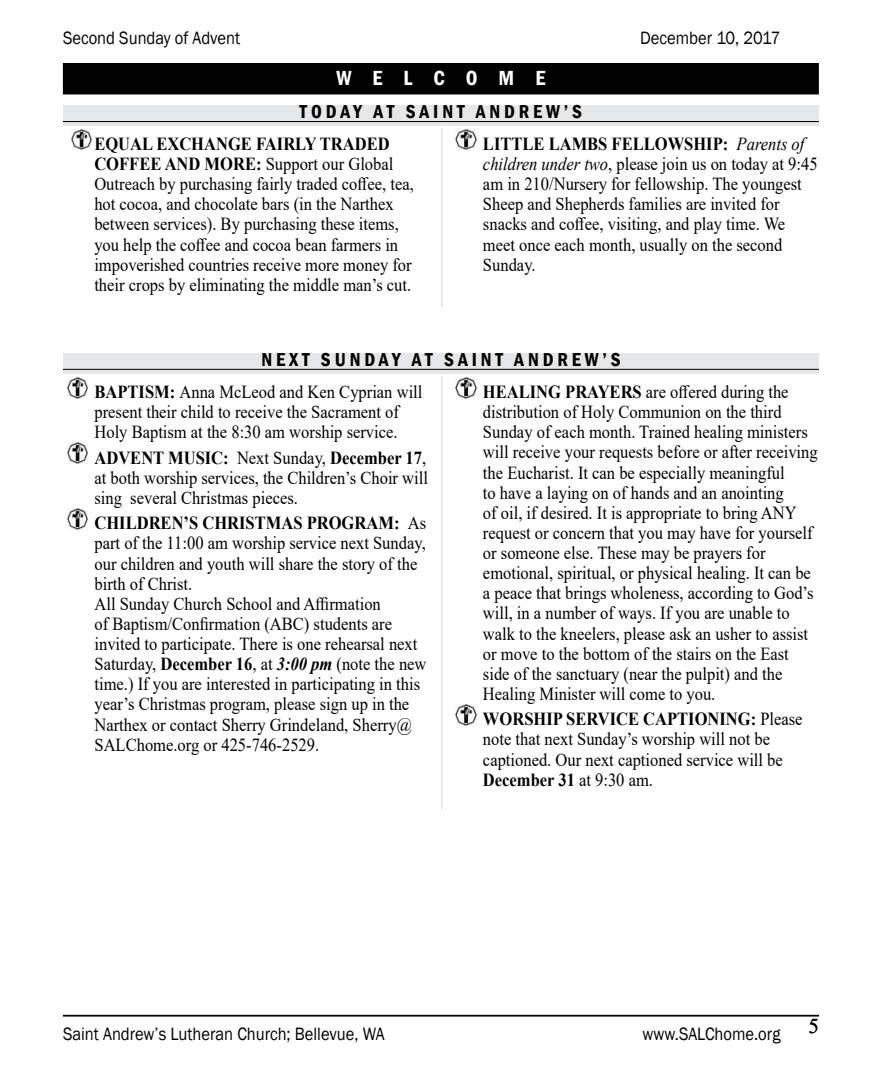
<style>
.page{position:relative;width:882px;height:1071px;background:#fff}
.page>*{position:absolute;margin:0;border:0;box-sizing:border-box;transform-origin:0 0}
.t1{font:600 condensed 21px "Franklin Gothic";letter-spacing:1em;color:#fff}
.t2{font:21px "Times New Roman";color:#000}
.t3{font:600 condensed 19.25px "Franklin Gothic";letter-spacing:.2em;color:#000}
.t4{font:18.38px/20.1px "Times New Roman";color:#000;scale:.9 1}
.t5{font:18.38px "Franklin Gothic";color:#000;scale:.9 1}
.s1{font-weight:700}
.s2{font-style:italic}
.s3{font-weight:700;font-style:italic}
</style>
<div class="page">
<hr style="left:63px;top:1015px;width:756px;height:2px;background:#000">
<div style="left:66px;top:66px;width:749px;height:25px;background:#000"></div>
<div style="left:63px;top:63px;width:756px;height:31px;border:7px solid #000"></div>
<div style="left:63px;top:105px;width:756px;height:21px;background:#e6e7e8"></div>
<hr style="left:63px;top:121px;width:756px;height:1px;background:#000">
<img style="left:71px;top:129px;width:21px;height:21px">
<hr style="left:441px;top:128px;width:2px;height:179px;background:#939598">
<img style="left:456px;top:129px;width:20px;height:21px">
<div style="left:63px;top:353px;width:756px;height:21px;background:#e6e7e8"></div>
<hr style="left:63px;top:369px;width:756px;height:1px;background:#000">
<img style="left:67px;top:377px;width:21px;height:21px">
<img style="left:67px;top:443px;width:21px;height:21px">
<img style="left:67px;top:509px;width:21px;height:20px">
<img style="left:456px;top:377px;width:20px;height:21px">
<img style="left:456px;top:705px;width:20px;height:20px">
<hr style="left:441px;top:376px;width:2px;height:434px;background:#939598">
<p class="t5" style="left:63px;top:27px;width:198px">Second Sunday of Advent</p>
<p class="t5" style="left:640px;top:27px;width:157px">December 10, 2017</p>
<p class="t1" style="left:336px;top:64px;width:210px">WELCOME</p>
<p class="t3" style="left:300px;top:99px;width:284px">TODAY AT SAINT ANDREW’S</p>
<p class="t4" style="left:94px;top:133px;width:357px"><span class="s1">EQUAL EXCHANGE FAIRLY TRADED COFFEE AND MORE:</span> Support our Global Outreach by purchasing fairly traded coffee, tea, hot cocoa, and chocolate bars (in the Narthex between services). By purchasing these items, you help the coffee and cocoa bean farmers in impoverished countries receive more money for their crops by eliminating the middle man’s cut.</p>
<p class="t4" style="left:483px;top:133px;width:373px"><span class="s1">LITTLE LAMBS FELLOWSHIP:</span> <span class="s2">Parents of children under two</span>, please join us on today at 9:45 am in 210/Nursery for fellowship. The youngest Sheep and Shepherds families are invited for snacks and coffee, visiting, and play time. We meet once each month, usually on the second Sunday.</p>
<p class="t3" style="left:261px;top:347px;width:361px">NEXT SUNDAY AT SAINT ANDREW’S</p>
<p class="t4" style="left:94px;top:381px;width:366px"><span class="s1">BAPTISM:</span> Anna McLeod and Ken Cyprian will present their child to receive the Sacrament of<br>Holy Baptism at the 8:30 am worship service.</p>
<p class="t4" style="left:94px;top:447px;width:372px;text-align:justify"><span class="s1">ADVENT MUSIC:</span> Next Sunday, <span class="s1">December 17</span>, at both worship services, the Children’s Choir will sing several Christmas pieces.</p>
<p class="t4" style="left:94px;top:513px;width:370px"><span class="s1">CHILDREN’S CHRISTMAS PROGRAM:</span> As part of the 11:00 am worship service next Sunday, our children and youth will share the story of the birth of Christ.<br>All Sunday Church School and Affirmation<br>of Baptism/Confirmation (ABC) students are invited to participate. There is one rehearsal next Saturday, <span class="s1">December 16</span>, at <span class="s3">3:00 pm</span> (note the new time.) If you are interested in participating in this year’s Christmas program, please sign up in the Narthex or contact Sherry Grindeland, Sherry@ SALChome.org or 425-746-2529.</p>
<p class="t4" style="left:483px;top:381px;width:373px"><span class="s1">HEALING PRAYERS</span> are offered during the distribution of Holy Communion on the third Sunday of each month. Trained healing ministers will receive your requests before or after receiving the Eucharist. It can be especially meaningful<br>to have a laying on of hands and an anointing<br>of oil, if desired. It is appropriate to bring ANY request or concern that you may have for yourself or someone else. These may be prayers for emotional, spiritual, or physical healing. It can be a peace that brings wholeness, according to God’s will, in a number of ways. If you are unable to walk to the kneelers, please ask an usher to assist or move to the bottom of the stairs on the East side of the sanctuary (near the pulpit) and the Healing Minister will come to you.</p>
<p class="t4" style="left:483px;top:709px;width:357px"><span class="s1">WORSHIP SERVICE CAPTIONING:</span> Please note that next Sunday’s worship will not be captioned. Our next captioned service will be <span class="s1">December 31</span> at 9:30 am.</p>
<p class="t5" style="left:63px;top:1022px;width:359px">Saint Andrew’s Lutheran Church; Bellevue, WA</p>
<p class="t5" style="left:643px;top:1022px;width:155px">www.SALChome.org</p>
<p class="t2" style="left:808px;top:1011px;width:12px">5</p>
</div>
